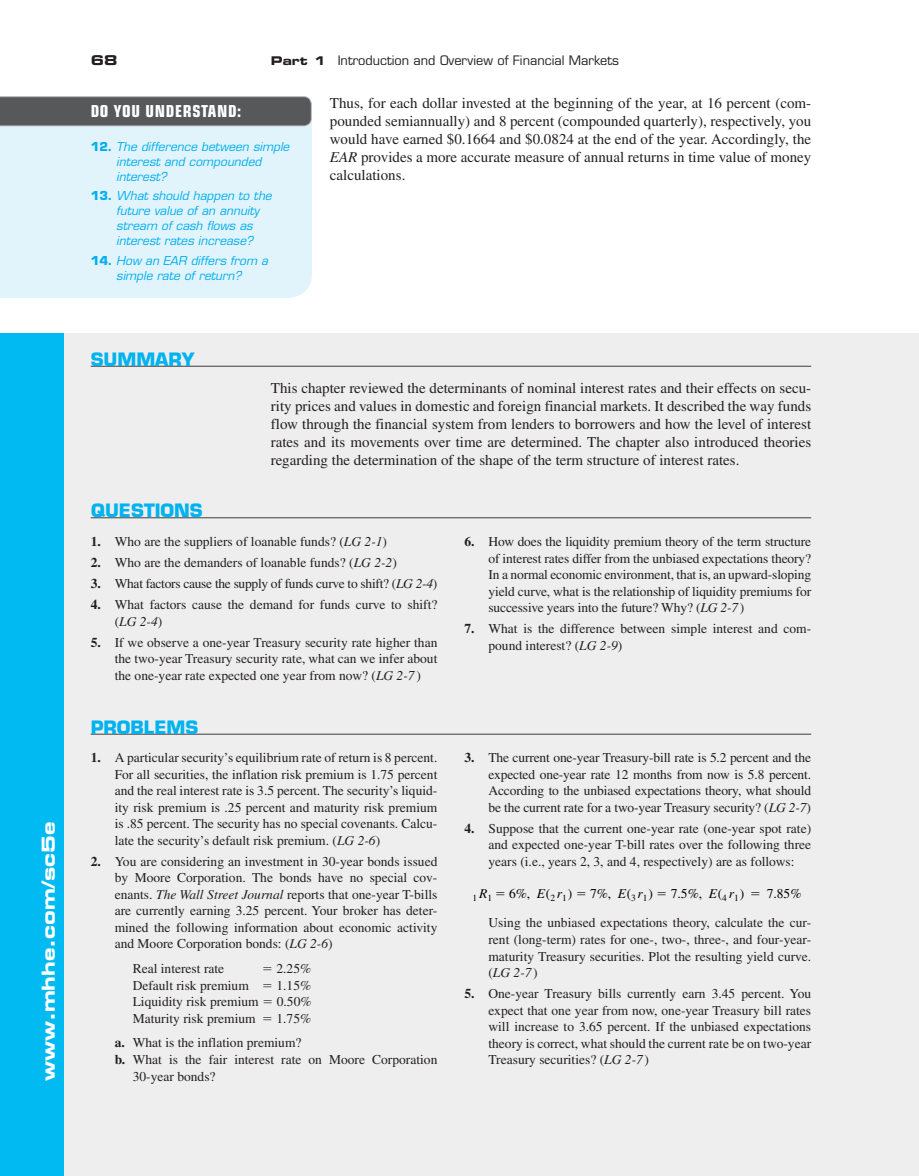
<style>
.page{position:relative;width:919px;height:1176px;background:#fff}
.page>*{position:absolute;margin:0;border:0;box-sizing:border-box;transform-origin:0 0}
.t1{font:700 18px "Eurostile";color:#00b3ef}
.t2{font:18px "Eurostile Bold Extended Two";letter-spacing:.005em;color:#fff}
.t3{font:700 condensed 16.5px "Eurostile";letter-spacing:.04em;color:#fff}
.t4{font:15px/18px "Times";color:#231f20;text-align:justify}
.t5{font:13.5px/16.5px "Times";color:#231f20;text-align:justify}
.t6{font:13.5px "Times";letter-spacing:-.02em;color:#231f20}
.t7{font:13.5px "Times";color:#000}
.t8{font:italic 13.5px "Times";color:#000}
.t9{font:13.5px "Eurostile Bold Extended Two";color:#231f20}
.t10{font:12.75px "Eurostile";color:#231f20}
.t11{font:italic 12px/15px "Eurostile";color:#00aeef}
.t12{font:9.45px "Times";color:#000}
.s1{font-family:"Eurostile Bold Extended Two";font-size:12px}
.s2{font-style:italic}
.s3{font-weight:700;font-style:normal}
.s4{font-weight:700}
.s5{color:#000}
.s6{font-style:normal}
</style>
<div class="page">
<div style="left:64px;top:333px;width:854px;height:843px;background:#eeeeef"></div>
<div style="left:0;top:333px;width:64px;height:843px;background:#00baf1"></div>
<hr style="left:91px;top:366px;width:720px;height:1px;background:#3e3e3f">
<hr style="left:91px;top:517px;width:720px;height:1px;background:#3e3e3f">
<div style="left:0;top:106px;width:312px;height:192px;background:#e1f4fc"></div>
<svg style="left:0;top:96px;width:311px;height:30px;background:#5d5e60"></svg>
<hr style="left:91px;top:734px;width:720px;height:1px;background:#3e3e3f">
<p class="t2" style="left:42px;top:1081px;width:261px;rotate:-90deg">www.mhhe.com/sc5e</p>
<p class="t9" style="left:91px;top:55px;width:28px">68</p>
<p class="t10" style="left:271px;top:56px;width:349px"><span class="s1">Part 1</span> Introduction and Overview of Financial Markets</p>
<p class="t4" style="left:330px;top:96px;width:482px">Thus, for each dollar invested at the beginning of the year, at 16 percent (com&shy;pounded semiannually) and 8 percent (compounded quarterly), respectively, you would have earned $0.1664 and $0.0824 at the end of the year. Accordingly, the <span class="s2">EAR</span> provides a more accurate measure of annual returns in time value of money calculations.</p>
<p class="t3" style="left:91px;top:105px;width:152px">DO YOU UNDERSTAND:</p>
<p class="t11" style="left:116px;top:140px;width:175px;text-indent:-26px"><span class="s3">12 .</span> The difference between simple interest and compounded interest ?</p>
<p class="t11" style="left:116px;top:189px;width:157px;text-indent:-26px"><span class="s3">13 .</span> What should happen to the future value of an annuity stream of cash flows as interest rates increase ?</p>
<p class="t11" style="left:91px;top:254px;width:179px;text-align:center"><span class="s3">14 .</span> How an EAR differs from a simple rate of return ?</p>
<p class="t1" style="left:91px;top:352px;width:105px">SUMMARY</p>
<p class="t4" style="left:271px;top:380px;width:542px">This chapter reviewed the determinants of nominal interest rates and their effects on secu&shy;rity prices and values in domestic and foreign financial markets. It described the way funds flow through the financial system from lenders to borrowers and how the level of interest rates and its movements over time are determined. The chapter also introduced theories regarding the determination of the shape of the term structure of interest rates.</p>
<p class="t1" style="left:91px;top:504px;width:114px">QUESTIONS</p>
<p class="t5" style="left:91px;top:535px;width:298px"><span class="s4">1.</span> Who are the suppliers of loanable funds? ( <span class="s2">LG 2-1</span> )</p>
<p class="t5" style="left:91px;top:556px;width:307px"><span class="s4">2.</span> Who are the demanders of loanable funds? ( <span class="s2">LG 2-2</span> )</p>
<p class="t6" style="left:91px;top:579px;width:348px"><span class="s4">3.</span> What factors cause the supply of funds curve to shift? ( <span class="s2">LG 2-4</span> )</p>
<p class="t5" style="left:115px;top:598px;width:324px;text-indent:-24px"><span class="s4">4.</span> What factors cause the demand for funds curve to shift? ( <span class="s2">LG 2-4</span> )</p>
<p class="t5" style="left:115px;top:635px;width:324px;text-indent:-24px"><span class="s4">5.</span> If we observe a one-year Treasury security rate higher than the two-year Treasury security rate, what can we infer about the one-year rate expected one year from now? ( <span class="s2">LG 2-7</span> )</p>
<p class="t1" style="left:91px;top:720px;width:109px">PROBLEMS</p>
<p class="t5" style="left:115px;top:751px;width:324px;text-indent:-24px"><span class="s4">1.</span> A particular security’s equilibrium rate of return is 8 percent.<br>For all securities, the inflation risk premium is 1.75 percent and the real interest rate is 3.5 percent. The security’s liquid&shy;ity risk premium is .25 percent and maturity risk premium is .85 percent. The security has no special covenants. Calcu&shy;late the security’s default risk premium. ( <span class="s2">LG 2-6</span> )</p>
<p class="t5" style="left:115px;top:854px;width:324px;text-indent:-24px"><span class="s4">2.</span> You are considering an investment in 30-year bonds issued by Moore Corporation. The bonds have no special cov&shy;enants. <span class="s2">The Wall Street Journal</span> reports that one-year T-bills are currently earning 3.25 percent. Your broker has deter&shy;mined the following information about economic activity and Moore Corporation bonds: ( <span class="s2">LG 2-6</span> )</p>
<p class="t5" style="left:133px;top:961px;width:93px">Real interest rate</p>
<p class="t5" style="left:276px;top:961px;width:36px">2.25%</p>
<p class="t5" style="left:133px;top:978px;width:118px">Default risk premium</p>
<p class="t5" style="left:276px;top:978px;width:36px">1.15%</p>
<p class="t5" style="left:133px;top:994px;width:128px">Liquidity risk premium</p>
<p class="t5" style="left:277px;top:994px;width:36px">0.50%</p>
<p class="t5" style="left:133px;top:1011px;width:124px">Maturity risk premium</p>
<p class="t5" style="left:115px;top:1007px;width:198px;line-height:24.8px;text-indent:162px">1.75% <span class="s4">a.</span> What is the inflation premium?</p>
<p class="t5" style="left:133px;top:1052px;width:306px;text-indent:-18px"><span class="s4">b.</span> What is the fair interest rate on Moore Corporation<br>30-year bonds?</p>
<p class="t5" style="left:488px;top:535px;width:324px;text-indent:-24px"><span class="s4">6.</span> How does the liquidity premium theory of the term structure of interest rates differ from the unbiased expectations theory?<br>In a normal economic environment, that is, an upward-sloping yield curve, what is the relationship of liquidity premiums for successive years into the future? Why? ( <span class="s2">LG 2-7</span> )</p>
<p class="t5" style="left:488px;top:622px;width:324px;text-indent:-24px"><span class="s4">7.</span> What is the difference between simple interest and com&shy;pound interest? ( <span class="s2">LG 2-9</span> )</p>
<p class="t5" style="left:488px;top:751px;width:324px;text-indent:-24px"><span class="s4">3.</span> The current one-year Treasury-bill rate is 5.2 percent and the expected one-year rate 12 months from now is 5.8 percent.<br>According to the unbiased expectations theory, what should be the current rate for a two-year Treasury security? ( <span class="s2">LG 2-7</span> )</p>
<p class="t5" style="left:488px;top:821px;width:324px;text-indent:-24px"><span class="s4">4.</span> Suppose that the current one-year rate (one-year spot rate) and expected one-year T-bill rates over the following three years (i.e., years 2, 3, and 4, respectively) are as follows:</p>
<p class="t12" style="left:472px;top:894px;width:21px">1 1</p>
<p class="t5" style="left:488px;top:880px;width:324px;line-height:29.2px;text-indent:278px"><span class="s5">7 85<br></span>Using the unbiased expectations theory, calculate the cur-</p>
<p class="t5" style="left:488px;top:932px;width:324px">rent (long-term) rates for one-, two-, three-, and four-year&shy;maturity Treasury securities. Plot the resulting yield curve. ( <span class="s2">LG 2-7</span> )</p>
<p class="t5" style="left:488px;top:986px;width:324px;text-indent:-24px"><span class="s4">5.</span> One-year Treasury bills currently earn 3.45 percent. You expect that one year from now, one-year Treasury bill rates will increase to 3.65 percent. If the unbiased expectations theory is correct, what should the current rate be on two-year Treasury securities? ( <span class="s2">LG 2-7</span> )</p>
<p class="t12" style="left:550px;top:894px;width:18px">2 1</p>
<p class="t12" style="left:631px;top:894px;width:18px">3 1</p>
<p class="t7" style="left:670px;top:888px;width:18px">75</p>
<p class="t12" style="left:722px;top:894px;width:18px">4 1</p>
<p class="t7" style="left:509px;top:888px;width:43px">6%, (</p>
<p class="t7" style="left:590px;top:888px;width:43px">7%, (</p>
<p class="t7" style="left:677px;top:888px;width:46px">.%, (</p>
<p class="t7" style="left:773px;top:888px;width:30px">. %</p>
<p class="t8" style="left:479px;top:888px;width:10px">R</p>
<p class="t8" style="left:537px;top:888px;width:37px">E r <span class="s6">)</span></p>
<p class="t8" style="left:618px;top:888px;width:37px">E r <span class="s6">)</span></p>
<p class="t8" style="left:708px;top:888px;width:37px">E r <span class="s6">)</span></p>
</div>
